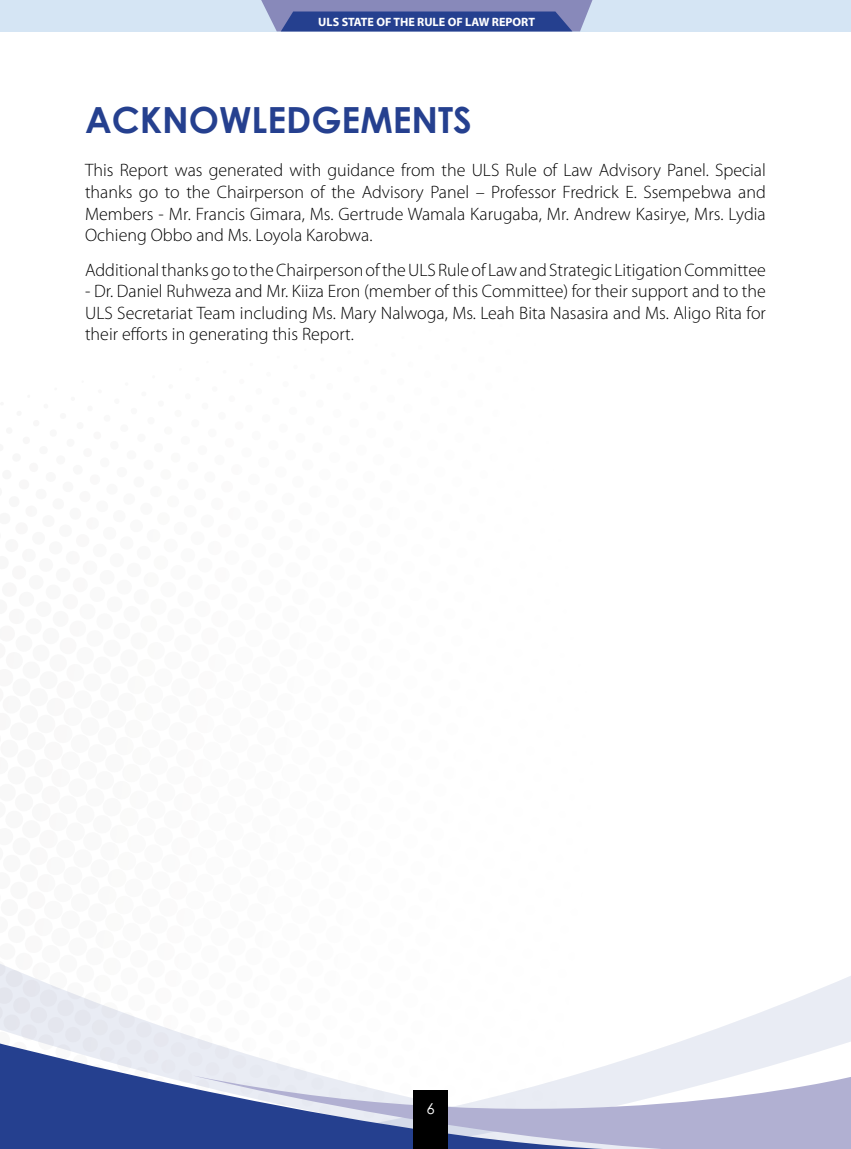
<style>
.page{position:relative;width:851px;height:1149px;background:#fff}
.page>*{position:absolute;margin:0;border:0;box-sizing:border-box;transform-origin:0 0}
.t1{font:700 36px "Century Gothic";color:#25408f}
.t2{font:300 18px/21.6px "Myriad Pro";color:#000;text-align:justify}
.t3{font:15px "Century Gothic";color:#fff}
.t4{font:700 12.15px "Myriad Pro";color:#fff}
</style>
<div class="page">
<svg style="left:0;top:964px;width:87px;height:76px;fill:#e9ecf4"></svg>
<svg style="left:87px;top:976px;width:763px;height:99px"></svg>
<svg style="left:0;top:1040px;width:665px;height:108px"></svg>
<svg style="left:193px;top:1075px;width:657px;height:73px;background:#adb3d3"></svg>
<div style="left:0;top:0;width:850px;height:31px;background:#d5e5f4"></div>
<svg style="left:261px;top:0;width:332px;height:31px;background:#5766a5"></svg>
<div style="left:413px;top:1089px;width:35px;height:59px;background:#000"></div>
<p class="t4" style="left:318px;top:14px;width:218px">ULS STATE OF THE RULE OF LAW REPORT</p>
<h1 class="t1" style="left:85px;top:93px;width:388px">ACKNOWLEDGEMENTS</h1>
<p class="t2" style="left:85px;top:159px;width:682px">This Report was generated with guidance from the ULS Rule of Law Advisory Panel. Special thanks go to the Chairperson of the Advisory Panel – Professor Fredrick E. Ssempebwa and Members - Mr. Francis Gimara, Ms. Gertrude Wamala Karugaba, Mr. Andrew Kasirye, Mrs. Lydia Ochieng Obbo and Ms. Loyola Karobwa.</p>
<p class="t2" style="left:85px;top:258px;width:682px">Additional thanks go to the Chairperson of the ULS Rule of Law and Strategic Litigation Committee</p>
<p class="t2" style="left:85px;top:280px;width:682px">- Dr. Daniel Ruhweza and Mr. Kiiza Eron (member of this Committee) for their support and to the ULS Secretariat Team including Ms. Mary Nalwoga, Ms. Leah Bita Nasasira and Ms. Aligo Rita for their efforts in generating this Report.</p>
<p class="t3" style="left:426px;top:1097px;width:10px">6</p>
</div>
